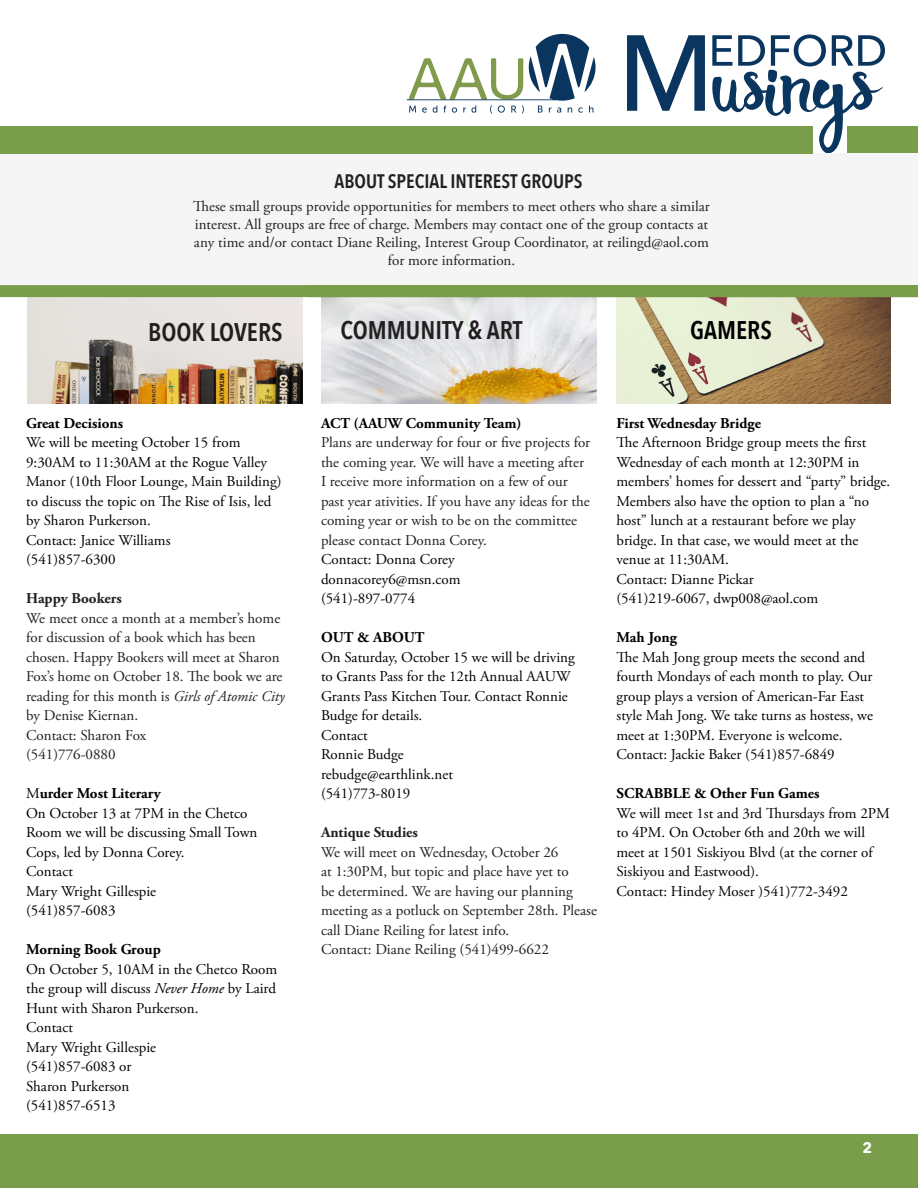
<style>
.page{position:relative;width:918px;height:1188px;background:#fff}
.page>*{position:absolute;margin:0;border:0;box-sizing:border-box;transform-origin:0 0}
.t1{font:600 25.5px "Avenir Next Condensed";color:#231f20}
.t2{font:600 25.5px "Avenir Next Condensed";color:#000}
.t3{font:600 19.5px "Avenir Next Condensed";color:#231f20}
.t4{font:15px/19.5px "Adobe Garamond Pro";color:#000}
.t5{font:15px/19.5px "Adobe Garamond Pro";color:#231f20}
.t6{font:700 15px "Adobe Garamond Pro";color:#000}
.t7{font:700 15px "Adobe Garamond Pro";color:#231f20}
.t8{font:700 15px "Avenir Next";color:#fff}
.s1{font-style:italic}
.s2{font-weight:400}
</style>
<div class="page">
<img style="left:27px;top:297px;width:276px;height:107px">
<img style="left:321px;top:297px;width:276px;height:107px">
<img style="left:616px;top:297px;width:275px;height:107px">
<svg style="left:627px;top:35px;width:78px;height:76px"></svg>
<svg style="left:712px;top:35px;width:173px;height:118px"></svg>
<div style="left:0;top:153px;width:918px;height:132px;background:#f5f5f6"></div>
<div style="left:0;top:126px;width:813px;height:27px;background:#799d4a"></div>
<div style="left:848px;top:126px;width:70px;height:27px;background:#799d4a"></div>
<div style="left:0;top:285px;width:918px;height:12px;background:#799d4a"></div>
<div style="left:0;top:1134px;width:918px;height:54px;background:#799d4a"></div>
<svg style="left:407px;top:34px;width:189px;height:79px"></svg>
<p class="t3" style="left:335px;top:164px;width:249px">ABOUT SPECIAL INTEREST GROUPS</p>
<p class="t5" style="left:193px;top:198px;width:518px;line-height:18px;text-align:center">These small groups provide opportunities for members to meet others who share a similar interest. All groups are free of charge. Members may contact one of the group contacts at any time and/or contact Diane Reiling, Interest Group Coordinator, at reilingd@aol.com for more information.</p>
<p class="t1" style="left:148px;top:310px;width:136px">BOOK LOVERS</p>
<p class="t1" style="left:340px;top:308px;width:183px">COMMUNITY &amp; ART</p>
<p class="t2" style="left:690px;top:308px;width:83px">GAMERS</p>
<p class="t6" style="left:26px;top:414px;width:98px">Great Decisions</p>
<p class="t4" style="left:26px;top:433px;width:257px">We will be meeting October 15 from 9:30AM to 11:30AM at the Rogue Valley Manor (10th Floor Lounge, Main Building) to discuss the topic on The Rise of Isis, led by Sharon Purkerson.</p>
<p class="t4" style="left:26px;top:531px;width:146px">Contact: Janice Williams</p>
<p class="t4" style="left:26px;top:550px;width:91px">(541)857-6300</p>
<p class="t7" style="left:26px;top:590px;width:97px">Happy Bookers</p>
<p class="t5" style="left:26px;top:609px;width:260px">We meet once a month at a member’s home for discussion of a book which has been chosen. Happy Bookers will meet at Sharon Fox’s home on October 18. The book we are reading for this month is <span class="s1">Girls of Atomic City </span>by Denise Kiernan.</p>
<p class="t5" style="left:26px;top:726px;width:122px">Contact: Sharon Fox</p>
<p class="t5" style="left:26px;top:745px;width:91px">(541)776-0880</p>
<p class="t6" style="left:26px;top:785px;width:136px"><span class="s2">M</span>urder Most Literary</p>
<p class="t4" style="left:26px;top:804px;width:233px">On October 13 at 7PM in the Chetco<br>Room we will be discussing Small Town<br>Cops, led by Donna Corey.</p>
<p class="t4" style="left:26px;top:862px;width:48px">Contact</p>
<p class="t4" style="left:26px;top:882px;width:132px">Mary Wright Gillespie</p>
<p class="t4" style="left:26px;top:901px;width:91px">(541)857-6083</p>
<p class="t6" style="left:26px;top:941px;width:136px">Morning Book Group</p>
<p class="t4" style="left:26px;top:960px;width:253px;text-align:justify">On October 5, 10AM in the Chetco Room the group will discuss <span class="s1">Never Home</span> by Laird Hunt with Sharon Purkerson.</p>
<p class="t4" style="left:26px;top:1018px;width:48px">Contact</p>
<p class="t4" style="left:26px;top:1038px;width:132px">Mary Wright Gillespie</p>
<p class="t4" style="left:26px;top:1057px;width:107px">(541)857-6083 or</p>
<p class="t4" style="left:26px;top:1077px;width:105px">Sharon Purkerson</p>
<p class="t4" style="left:26px;top:1096px;width:91px">(541)857-6513</p>
<p class="t6" style="left:321px;top:414px;width:202px">ACT (AAUW Community Team)</p>
<p class="t5" style="left:321px;top:433px;width:271px">Plans are underway for four or five projects for the coming year. We will have a meeting after I receive more information on a few of our past year ativities. If you have any ideas for the coming year or wish to be on the committee please contact Donna Corey.</p>
<p class="t4" style="left:321px;top:550px;width:135px">Contact: Donna Corey</p>
<p class="t4" style="left:321px;top:570px;width:141px">donnacorey6@msn.com</p>
<p class="t4" style="left:321px;top:589px;width:96px">(541)-897-0774</p>
<p class="t6" style="left:321px;top:629px;width:105px">OUT &amp; ABOUT</p>
<p class="t4" style="left:321px;top:648px;width:255px">On Saturday, October 15 we will be driving to Grants Pass for the 12th Annual AAUW Grants Pass Kitchen Tour. Contact Ronnie Budge for details.</p>
<p class="t4" style="left:321px;top:726px;width:48px">Contact</p>
<p class="t4" style="left:321px;top:745px;width:84px">Ronnie Budge</p>
<p class="t4" style="left:321px;top:765px;width:133px">rebudge@earthlink.net</p>
<p class="t4" style="left:321px;top:784px;width:91px">(541)773-8019</p>
<p class="t7" style="left:321px;top:824px;width:98px">Antique Studies</p>
<p class="t5" style="left:321px;top:843px;width:277px">We will meet on Wednesday, October 26<br>at 1:30PM, but topic and place have yet to<br>be determined. We are having our planning meeting as a potluck on September 28th. Please call Diane Reiling for latest info.</p>
<p class="t5" style="left:321px;top:940px;width:229px">Contact: Diane Reiling (541)499-6622</p>
<p class="t6" style="left:616px;top:414px;width:146px">First Wednesday Bridge</p>
<p class="t4" style="left:616px;top:433px;width:275px">The Afternoon Bridge group meets the first Wednesday of each month at 12:30PM in members’ homes for dessert and “party” bridge.<br>Members also have the option to plan a “no host” lunch at a restaurant before we play bridge. In that case, we would meet at the venue at 11:30AM.</p>
<p class="t4" style="left:616px;top:570px;width:139px">Contact: Dianne Pickar</p>
<p class="t4" style="left:616px;top:589px;width:203px">(541)219-6067, dwp008@aol.com</p>
<p class="t6" style="left:616px;top:629px;width:62px">Mah Jong</p>
<p class="t4" style="left:616px;top:648px;width:258px">The Mah Jong group meets the second and fourth Mondays of each month to play. Our group plays a version of American-Far East style Mah Jong. We take turns as hostess, we meet at 1:30PM. Everyone is welcome.</p>
<p class="t4" style="left:616px;top:745px;width:220px">Contact: Jackie Baker (541)857-6849</p>
<p class="t6" style="left:616px;top:785px;width:205px">SCRABBLE &amp; Other Fun Games</p>
<p class="t4" style="left:616px;top:804px;width:275px">We will meet 1st and 3rd Thursdays from 2PM to 4PM. On October 6th and 20th we will meet at 1501 Siskiyou Blvd (at the corner of Siskiyou and Eastwood).</p>
<p class="t4" style="left:616px;top:882px;width:233px">Contact: Hindey Moser )541)772-3492</p>
<p class="t8" style="left:862px;top:1134px;width:11px">2</p>
</div>
